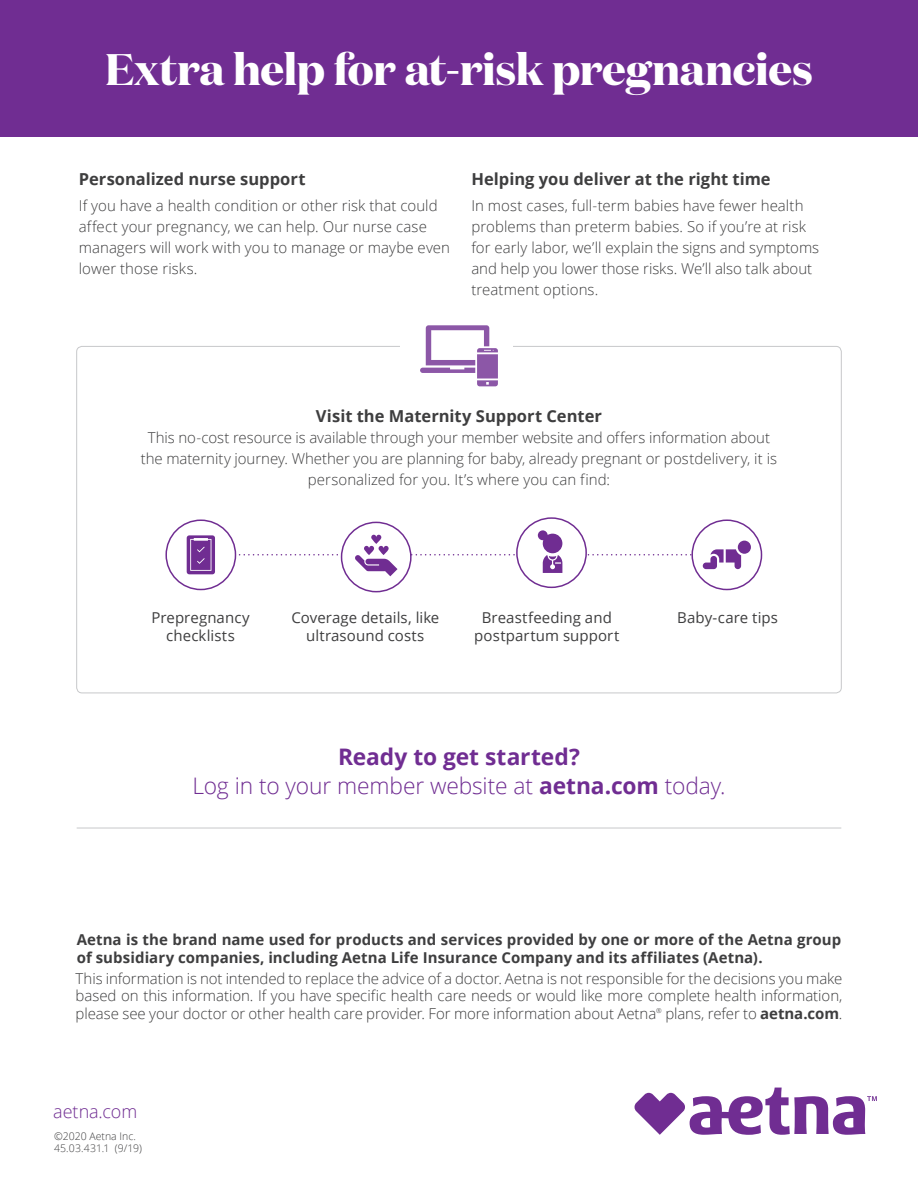
<style>
.page{position:relative;width:918px;height:1188px;background:#fff}
.page>*{position:absolute;margin:0;border:0;box-sizing:border-box;transform-origin:0 0}
.t1{font:700 44.1px "Domaine Disp";letter-spacing:-.01em;color:#fff}
.t2{font:300 22.8px "Open Sans";letter-spacing:-.01em;color:#702d92}
.t3{font:700 22.8px "Open Sans";letter-spacing:-.005em;color:#702d92}
.t4{font:300 18px "Open Sans";letter-spacing:-.005em;color:#702d92}
.t5{font:700 16.5px "Open Sans";color:#3e3e3f}
.t6{font:300 15px/21px "Open Sans";color:#3e3e3f}
.t7{font:700 15px/18px "Open Sans";letter-spacing:.005em;color:#3e3e3f}
.t8{font:15px/18px "Open Sans";letter-spacing:.005em;color:#3e3e3f;text-align:center}
.t9{font:300 10.5px "Open Sans";color:#3e3e3f}
.t10{font:300 6.75px "Open Sans";color:#3e3e3f}
.s1{font-weight:700}
</style>
<div class="page">
<div style="left:691px;top:519px;width:71px;height:71px;border:2px solid #702d92;border-radius:50%"></div>
<div style="left:738px;top:541px;width:13px;height:13px;background:#702d92;border-radius:50%"></div>
<div style="left:516px;top:517px;width:71px;height:71px;border:2px solid #702d92;border-radius:50%"></div>
<div style="left:341px;top:522px;width:71px;height:70px;border:2px solid #702d92;border-radius:50%"></div>
<svg style="left:226px;top:530px;width:515px;height:46px"></svg>
<div style="left:166px;top:520px;width:70px;height:70px;background:#fff;border-radius:50%"></div>
<div style="left:165px;top:519px;width:71px;height:71px;border:2px solid #702d92;border-radius:50%"></div>
<div style="left:0;top:0;width:918px;height:136px;background:#702d92"></div>
<svg style="left:187px;top:535px;width:28px;height:39px"></svg>
<svg style="left:634px;top:1088px;width:243px;height:47px"></svg>
<svg style="left:420px;top:325px;width:78px;height:61px"></svg>
<hr style="left:77px;top:828px;width:764px;height:1px;background:#c7c8ca">
<h2 class="t1" style="left:105px;top:40px;width:709px">Extra help for at-risk pregnancies</h2>
<h3 class="t5" style="left:79px;top:167px;width:228px">Personalized nurse support</h3>
<p class="t6" style="left:79px;top:195px;width:373px">If you have a health condition or other risk that could affect your pregnancy, we can help. Our nurse case managers will work with you to manage or maybe even lower those risks.</p>
<h3 class="t5" style="left:471px;top:167px;width:301px">Helping you deliver at the right time</h3>
<p class="t6" style="left:471px;top:195px;width:349px">In most cases, full-term babies have fewer health problems than preterm babies. So if you’re at risk for early labor, we’ll explain the signs and symptoms and help you lower those risks. We’ll also talk about treatment options.</p>
<h3 class="t5" style="left:316px;top:404px;width:288px">Visit the Maternity Support Center</h3>
<p class="t6" style="left:141px;top:427px;width:638px;text-align:center">This no-cost resource is available through your member website and offers information about the maternity journey. Whether you are planning for baby, already pregnant or postdelivery, it is personalized for you. It’s where you can find:</p>
<p class="t8" style="left:151px;top:608px;width:100px">Prepregnancy checklists</p>
<p class="t8" style="left:291px;top:608px;width:149px">Coverage details, like ultrasound costs</p>
<p class="t8" style="left:474px;top:608px;width:147px">Breastfeeding and postpartum support</p>
<p class="t8" style="left:677px;top:608px;width:102px">Baby-care tips</p>
<h3 class="t3" style="left:338px;top:741px;width:243px">Ready to get started?</h3>
<p class="t2" style="left:192px;top:770px;width:535px">Log in to your member website at <span class="s1">aetna.com</span> today.</p>
<p class="t7" style="left:77px;top:930px;width:766px">Aetna is the brand name used for products and services provided by one or more of the Aetna group of subsidiary companies, including Aetna Life Insurance Company and its affiliates (Aetna).</p>
<p class="t6" style="left:76px;top:970px;width:768px;line-height:17.2px;text-align:justify">This information is not intended to replace the advice of a doctor. Aetna is not responsible for the decisions you make based on this information. If you have specific health care needs or would like more complete health information, please see your doctor or other health care provider. For more information about Aetna</p>
<p class="t10" style="left:656px;top:1005px;width:7px">®</p>
<p class="t6" style="left:665px;top:1002px;width:179px">plans, refer to <span class="s1">aetna.com</span>.</p>
<p class="t4" style="left:53px;top:1099px;width:85px">aetna.com</p>
<p class="t9" style="left:54px;top:1129px;width:83px">©2020 Aetna Inc.</p>
<p class="t9" style="left:54px;top:1141px;width:90px">45.03.431.1 (9/19)</p>
</div>
